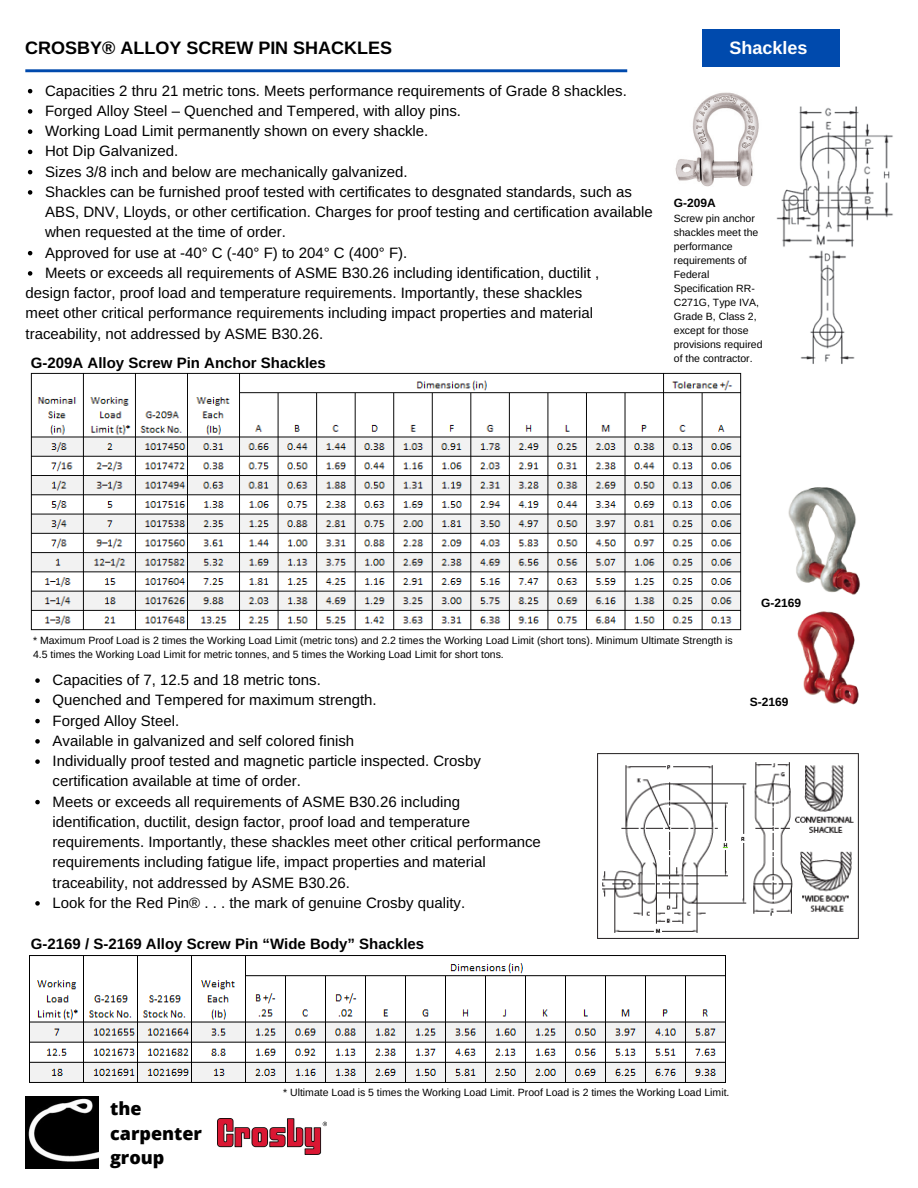
<style>
.page{position:relative;width:918px;height:1188px;background:#fff}
.page>*{position:absolute;margin:0;border:0;box-sizing:border-box;transform-origin:0 0}
.t1{font:700 18px "Arimo";color:#000}
.t2{font:800 18px/24.8px "Open Sans";color:#000}
.t3{font:700 18px "Arimo";color:#fff}
.t4{font:15px/20.2px "Arimo";color:#000}
.t5{font:700 15px "Arimo";color:#000}
.t6{font:700 12px "Arimo";color:#000}
.t7{font:10.5px/14px "Arimo";color:#000}
</style>
<div class="page">
<svg style="left:25px;top:69px;width:602px;height:3px;background:#1a5cb5"></svg>
<img style="left:26px;top:1096px;width:73px;height:72px">
<div style="left:702px;top:29px;width:138px;height:38px;background:#004aad"></div>
<img style="left:218px;top:1119px;width:109px;height:36px">
<svg style="left:28px;top:89px;width:4px;height:4px"></svg>
<svg style="left:28px;top:109px;width:4px;height:5px"></svg>
<svg style="left:28px;top:129px;width:4px;height:5px"></svg>
<svg style="left:28px;top:150px;width:4px;height:4px"></svg>
<svg style="left:28px;top:170px;width:4px;height:4px"></svg>
<svg style="left:28px;top:190px;width:4px;height:5px"></svg>
<svg style="left:28px;top:251px;width:4px;height:4px"></svg>
<svg style="left:28px;top:271px;width:4px;height:5px"></svg>
<img style="left:675px;top:92px;width:84px;height:94px">
<img style="left:776px;top:106px;width:117px;height:258px">
<svg style="left:35px;top:678px;width:5px;height:5px"></svg>
<svg style="left:35px;top:699px;width:5px;height:4px"></svg>
<svg style="left:35px;top:719px;width:5px;height:4px"></svg>
<svg style="left:35px;top:739px;width:5px;height:5px"></svg>
<svg style="left:35px;top:759px;width:5px;height:5px"></svg>
<svg style="left:35px;top:800px;width:5px;height:4px"></svg>
<svg style="left:35px;top:901px;width:5px;height:5px"></svg>
<img style="left:597px;top:753px;width:262px;height:186px">
<img style="left:788px;top:487px;width:72px;height:108px">
<img style="left:797px;top:611px;width:62px;height:94px">
<img style="left:30px;top:372px;width:712px;height:259px">
<img style="left:29px;top:955px;width:697px;height:128px">
<p class="t1" style="left:25px;top:37px;width:368px">CROSBY® ALLOY SCREW PIN SHACKLES</p>
<p class="t3" style="left:729px;top:37px;width:79px">Shackles</p>
<p class="t4" style="left:45px;top:80px;width:583px">Capacities 2 thru 21 metric tons. Meets performance requirements of Grade 8 shackles.</p>
<p class="t4" style="left:45px;top:101px;width:417px">Forged Alloy Steel – Quenched and Tempered, with alloy pins.</p>
<p class="t4" style="left:45px;top:121px;width:385px">Working Load Limit permanently shown on every shackle.</p>
<p class="t4" style="left:45px;top:141px;width:135px">Hot Dip Galvanized.</p>
<p class="t4" style="left:45px;top:161px;width:364px">Sizes 3/8 inch and below are mechanically galvanized.</p>
<p class="t4" style="left:45px;top:182px;width:588px">Shackles can be furnished proof tested with certificates to desgnated standards, such as</p>
<p class="t4" style="left:45px;top:202px;width:609px">ABS, DNV, Lloyds, or other certification. Charges for proof testing and certification available</p>
<p class="t4" style="left:45px;top:222px;width:242px">when requested at the time of order.</p>
<p class="t4" style="left:45px;top:242px;width:364px">Approved for use at -40° C (-40° F) to 204° C (400° F).</p>
<p class="t4" style="left:45px;top:263px;width:556px">Meets or exceeds all requirements of ASME B30.26 including identification, ductilit ,</p>
<p class="t4" style="left:26px;top:283px;width:558px">design factor, proof load and temperature requirements. Importantly, these shackles</p>
<p class="t4" style="left:26px;top:303px;width:569px">meet other critical performance requirements including impact properties and material</p>
<p class="t4" style="left:26px;top:323px;width:299px">traceability, not addressed by ASME B30.26.</p>
<p class="t5" style="left:31px;top:354px;width:296px">G-209A Alloy Screw Pin Anchor Shackles</p>
<p class="t6" style="left:674px;top:196px;width:43px">G-209A</p>
<p class="t7" style="left:674px;top:211px;width:90px">Screw pin anchor shackles meet the performance requirements of<br>Federal<br>Specification RR-<br>C271G, Type IVA,<br>Grade B, Class 2, except for those provisions required of the contractor.</p>
<p class="t6" style="left:761px;top:596px;width:41px">G-2169</p>
<p class="t7" style="left:33px;top:633px;width:701px">* Maximum Proof Load is 2 times the Working Load Limit (metric tons) and 2.2 times the Working Load Limit (short tons). Minimum Ultimate Strength is<br>4.5 times the Working Load Limit for metric tonnes, and 5 times the Working Load Limit for short tons.</p>
<p class="t4" style="left:53px;top:670px;width:490px">Capacities of 7, 12.5 and 18 metric tons.<br>Quenched and Tempered for maximum strength.<br>Forged Alloy Steel.<br>Available in galvanized and self colored finish<br>Individually proof tested and magnetic particle inspected. Crosby certification available at time of order.<br>Meets or exceeds all requirements of ASME B30.26 including identification, ductilit, design factor, proof load and temperature requirements. Importantly, these shackles meet other critical performance requirements including fatigue life, impact properties and material traceability, not addressed by ASME B30.26.<br>Look for the Red Pin® . . . the mark of genuine Crosby quality.</p>
<p class="t5" style="left:31px;top:935px;width:395px">G-2169 / S-2169 Alloy Screw Pin “Wide Body” Shackles</p>
<p class="t6" style="left:750px;top:695px;width:40px">S-2169</p>
<p class="t2" style="left:110px;top:1096px;width:93px">the carpenter group</p>
<p class="t7" style="left:283px;top:1086px;width:448px">* Ultimate Load is 5 times the Working Load Limit. Proof Load is 2 times the Working Load Limit.</p>
</div>
